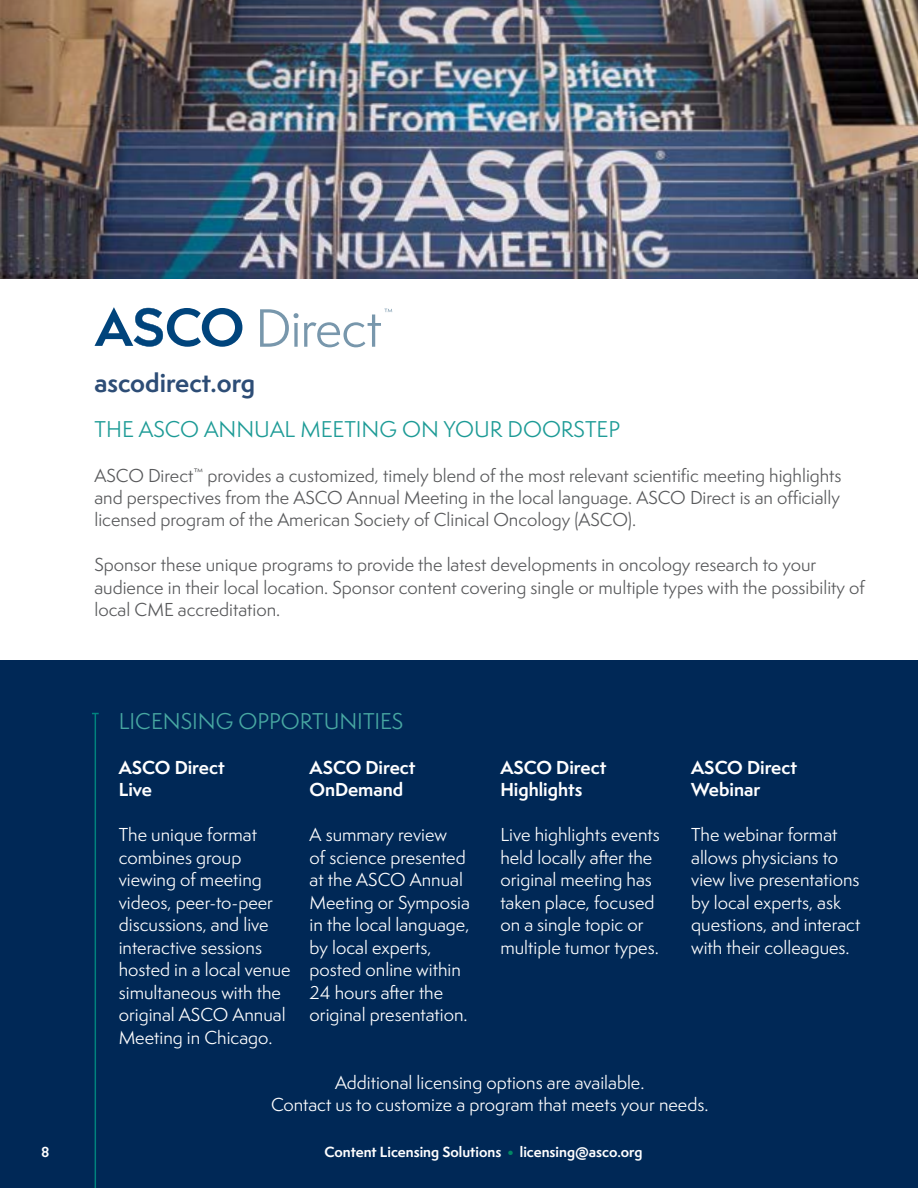
<style>
.page{position:relative;width:918px;height:1188px;background:#fff}
.page>*{position:absolute;margin:0;border:0;box-sizing:border-box;transform-origin:0 0}
.t1{font:700 24px "Semplicita Pro";color:#2d4d76}
.t2{font:21px "Semplicita Pro";color:#1d9b96}
.t3{font:21px "Semplicita Pro";color:#48a8a2}
.t4{font:17.25px/22.5px "Semplicita Pro";color:#fff}
.t5{font:17.25px/22.5px "Semplicita Pro";color:#58595b;text-align:justify}
.t6{font:700 17.25px/22.5px "Semplicita Pro";color:#fff}
.t7{font:700 13.5px "Semplicita Pro";color:#fff}
.s1{color:#028864}
</style>
<div class="page">
<div style="left:0;top:660px;width:918px;height:528px;background:#002856"></div>
<img style="left:0;top:0;width:918px;height:279px">
<hr style="left:95px;top:714px;width:1px;height:474px;background:#00837e">
<svg style="left:260px;top:309px;width:132px;height:38px"></svg>
<svg style="left:95px;top:307px;width:147px;height:40px"></svg>
<h1 class="t1" style="left:94px;top:365px;width:162px">ascodirect.org</h1>
<p class="t2" style="left:94px;top:414px;width:527px">THE ASCO ANNUAL MEETING ON YOUR DOORSTEP</p>
<p class="t5" style="left:94px;top:464px;width:749px">ASCO Direct<sup>™</sup> provides a customized, timely blend of the most relevant scientific meeting highlights and perspectives from the ASCO Annual Meeting in the local language. ASCO Direct is an officially licensed program of the American Society of Clinical Oncology (ASCO).</p>
<p class="t5" style="left:94px;top:554px;width:772px;text-align:left">Sponsor these unique programs to provide the latest developments in oncology research to your audience in their local location. Sponsor content covering single or multiple types with the possibility of local CME accreditation.</p>
<p class="t3" style="left:119px;top:706px;width:286px">LICENSING OPPORTUNITIES</p>
<p class="t6" style="left:119px;top:756px;width:107px">ASCO Direct<br>Live</p>
<p class="t4" style="left:119px;top:824px;width:173px">The unique format combines group viewing of meeting videos, peer-to-peer discussions, and live interactive sessions hosted in a local venue simultaneous with the original ASCO Annual<br>Meeting in Chicago.</p>
<p class="t6" style="left:310px;top:756px;width:107px">ASCO Direct<br>OnDemand</p>
<p class="t4" style="left:310px;top:823px;width:162px">A summary review<br>of science presented at the ASCO Annual<br>Meeting or Symposia in the local language, by local experts, posted online within<br>24 hours after the original presentation.</p>
<p class="t6" style="left:500px;top:756px;width:107px">ASCO Direct<br>Highlights</p>
<p class="t4" style="left:500px;top:823px;width:161px">Live highlights events held locally after the original meeting has taken place, focused on a single topic or multiple tumor types.</p>
<p class="t6" style="left:691px;top:756px;width:107px">ASCO Direct<br>Webinar</p>
<p class="t4" style="left:691px;top:823px;width:171px">The webinar format allows physicians to view live presentations by local experts, ask questions, and interact with their colleagues.</p>
<p class="t4" style="left:271px;top:1071px;width:439px;text-align:center">Additional licensing options are available.<br>Contact us to customize a program that meets your needs.</p>
<p class="t7" style="left:41px;top:1141px;width:10px">8</p>
<p class="t7" style="left:325px;top:1141px;width:320px">Content Licensing Solutions <span class="s1">•</span> licensing@asco.org</p>
</div>
